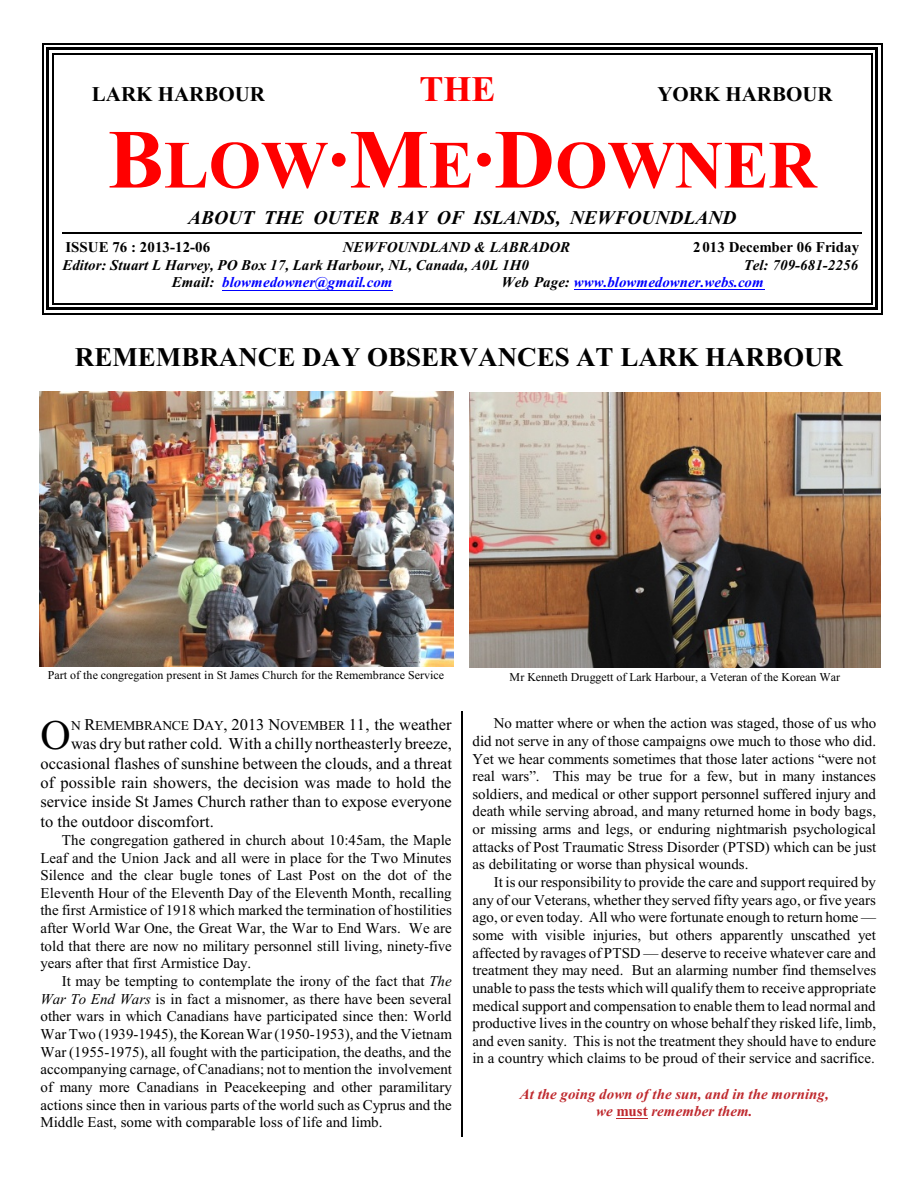
<style>
.page{position:relative;width:918px;height:1188px;background:#fff}
.page>*{position:absolute;margin:0;border:0;box-sizing:border-box;transform-origin:0 0}
.t1{font:700 67.5px "Times New Roman";letter-spacing:-.005em;color:#f00}
.t2{font:42px "Times New Roman";color:#000}
.t3{font:700 36px "Times New Roman";color:#f00}
.t4{font:700 27px "Times New Roman";color:#000}
.t5{font:700 21px "Times New Roman";color:#000}
.t6{font:italic 700 19.5px "Times New Roman";color:#000}
.t7{font:16.5px "Times New Roman";color:#000}
.t8{font:15px/17.7px "Times New Roman";color:#000;text-align:justify}
.t9{font:italic 700 15px "Times New Roman";color:#000}
.t10{font:italic 700 15px "Times New Roman";color:#00f}
.t11{font:italic 700 15px/17.4px "Times New Roman";color:#bf292e;text-align:center}
.t12{font:700 15px "Times New Roman";color:#000}
.t13{font:12px "Times New Roman";color:#000}
.s1{font-size:84px}
.s2{color:#000}
.s3{font-size:13.5px}
.s4{font-style:italic}
.s5{font-style:normal}
</style>
<div class="page">
<hr style="left:461px;top:711px;width:1px;height:426px;background:#000">
<hr style="left:222px;top:290px;width:171px;height:1px;background:#00f">
<hr style="left:574px;top:289px;width:190px;height:1px;background:#00f">
<hr style="left:62px;top:232px;width:800px;height:2px;background:#000">
<hr style="left:52px;top:53px;width:1px;height:252px;background:#000">
<hr style="left:871px;top:53px;width:2px;height:252px;background:#000">
<hr style="left:52px;top:53px;width:820px;height:1px;background:#000">
<hr style="left:52px;top:303px;width:820px;height:2px;background:#000">
<hr style="left:46px;top:47px;width:3px;height:263px;background:#000">
<hr style="left:876px;top:47px;width:2px;height:263px;background:#000">
<hr style="left:46px;top:47px;width:832px;height:3px;background:#000">
<hr style="left:46px;top:308px;width:832px;height:2px;background:#000">
<hr style="left:42px;top:43px;width:2px;height:271px;background:#000">
<hr style="left:881px;top:43px;width:1px;height:271px;background:#000">
<hr style="left:42px;top:43px;width:840px;height:1px;background:#000">
<hr style="left:42px;top:313px;width:840px;height:1px;background:#000">
<img style="left:40px;top:392px;width:413px;height:275px">
<img style="left:469px;top:393px;width:412px;height:275px">
<hr style="left:616px;top:1118px;width:32px;height:1px;background:#bf292e">
<h3 class="t5" style="left:92px;top:87px;width:175px">LARK HARBOUR</h3>
<h3 class="t3" style="left:420px;top:77px;width:78px">THE</h3>
<h3 class="t5" style="left:657px;top:87px;width:177px">YORK HARBOUR</h3>
<h1 class="t1" style="left:108px;top:142px;width:711px"><span class="s1">B</span>LOW<span class="s1">·M</span>E<span class="s1">·D</span>OWNER</h1>
<h3 class="t6" style="left:188px;top:211px;width:550px">ABOUT THE OUTER BAY OF ISLANDS, NEWFOUNDLAND</h3>
<p class="t12" style="left:66px;top:242px;width:146px">ISSUE 76 : 2013-12-06</p>
<p class="t9" style="left:343px;top:242px;width:229px">NEWFOUNDLAND &amp; LABRADOR</p>
<p class="t12" style="left:693px;top:242px;width:167px">2013 December 06 Friday</p>
<p class="t9" style="left:62px;top:260px;width:468px">Editor: Stuart L Harvey, PO Box 17, Lark Harbour, NL, Canada, A0L 1H0</p>
<p class="t9" style="left:744px;top:260px;width:116px">Tel: 709-681-2256</p>
<p class="t10" style="left:172px;top:277px;width:222px"><span class="s2">Email:</span> blowmedowner@gmail.com</p>
<p class="t10" style="left:501px;top:277px;width:264px"><span class="s2">Web Page:</span> www.blowmedowner.webs.com</p>
<h3 class="t4" style="left:75px;top:347px;width:770px">REMEMBRANCE DAY OBSERVANCES AT LARK HARBOUR</h3>
<p class="t13" style="left:48px;top:671px;width:398px">Part of the congregation present in St James Church for the Remembrance Service</p>
<p class="t13" style="left:510px;top:672px;width:332px">Mr Kenneth Druggett of Lark Harbour, a Veteran of the Korean War</p>
<h2 class="t2" style="left:40px;top:720px;width:32px">O</h2>
<p class="t7" style="left:71px;top:718px;width:382px"><span class="s3">N</span> R<span class="s3">EMEMBRANCE</span> D<span class="s3">AY</span>, 2013 N<span class="s3">OVEMBER</span> 11, the weather</p>
<p class="t7" style="left:71px;top:738px;width:382px">was dry but rather cold. With a chilly northeasterly breeze,</p>
<p class="t7" style="left:40px;top:757px;width:413px">occasional flashes of sunshine between the clouds, and a threat</p>
<p class="t7" style="left:40px;top:777px;width:413px">of possible rain showers, the decision was made to hold the</p>
<p class="t7" style="left:40px;top:796px;width:413px">service inside St James Church rather than to expose everyone</p>
<p class="t7" style="left:40px;top:815px;width:175px">to the outdoor discomfort.</p>
<p class="t8" style="left:40px;top:832px;width:413px;text-indent:21px">The congregation gathered in church about 10:45am, the Maple Leaf and the Union Jack and all were in place for the Two Minutes Silence and the clear bugle tones of Last Post on the dot of the Eleventh Hour of the Eleventh Day of the Eleventh Month, recalling the first Armistice of 1918 which marked the termination of hostilities after World War One, the Great War, the War to End Wars. We are told that there are now no military personnel still living, ninety-five years after that first Armistice Day.</p>
<p class="t8" style="left:40px;top:974px;width:413px;text-indent:21px">It may be tempting to contemplate the irony of the fact that <span class="s4">The War To End Wars</span> is in fact a misnomer, as there have been several other wars in which Canadians have participated since then: World War Two (1939-1945), the KoreanWar (1950-1953), and the Vietnam War (1955-1975), all fought with the participation, the deaths, and the accompanying carnage, of Canadians; not to mention the involvement of many more Canadians in Peacekeeping and other paramilitary actions since then in various parts of the world such as Cyprus and the Middle East, some with comparable loss of life and limb.</p>
<p class="t8" style="left:472px;top:716px;width:405px;text-indent:21px">No matter where or when the action was staged, those of us who did not serve in any of those campaigns owe much to those who did.<br>Yet we hear comments sometimes that those later actions “were not real wars”. This may be true for a few, but in many instances soldiers, and medical or other support personnel suffered injury and death while serving abroad, and many returned home in body bags, or missing arms and legs, or enduring nightmarish psychological attacks of Post Traumatic Stress Disorder (PTSD) which can be just as debilitating or worse than physical wounds.</p>
<p class="t8" style="left:472px;top:875px;width:405px;text-indent:21px">It is our responsibility to provide the care and support required by any of our Veterans, whether they served fifty years ago, or five years ago, or even today. All who were fortunate enough to return home — some with visible injuries, but others apparently unscathed yet affected by ravages of PTSD — deserve to receive whatever care and treatment they may need. But an alarming number find themselves unable to pass the tests which will qualify themto receive appropriate medical support and compensation to enable them to lead normal and productive lives in the country on whose behalf they risked life, limb, and even sanity. This is not the treatment they should have to endure in a country which claims to be proud of their service and sacrifice.</p>
<p class="t11" style="left:520px;top:1087px;width:310px">At the going down of the sun, and in the morning, we <span class="s5">must</span> remember them.</p>
</div>
